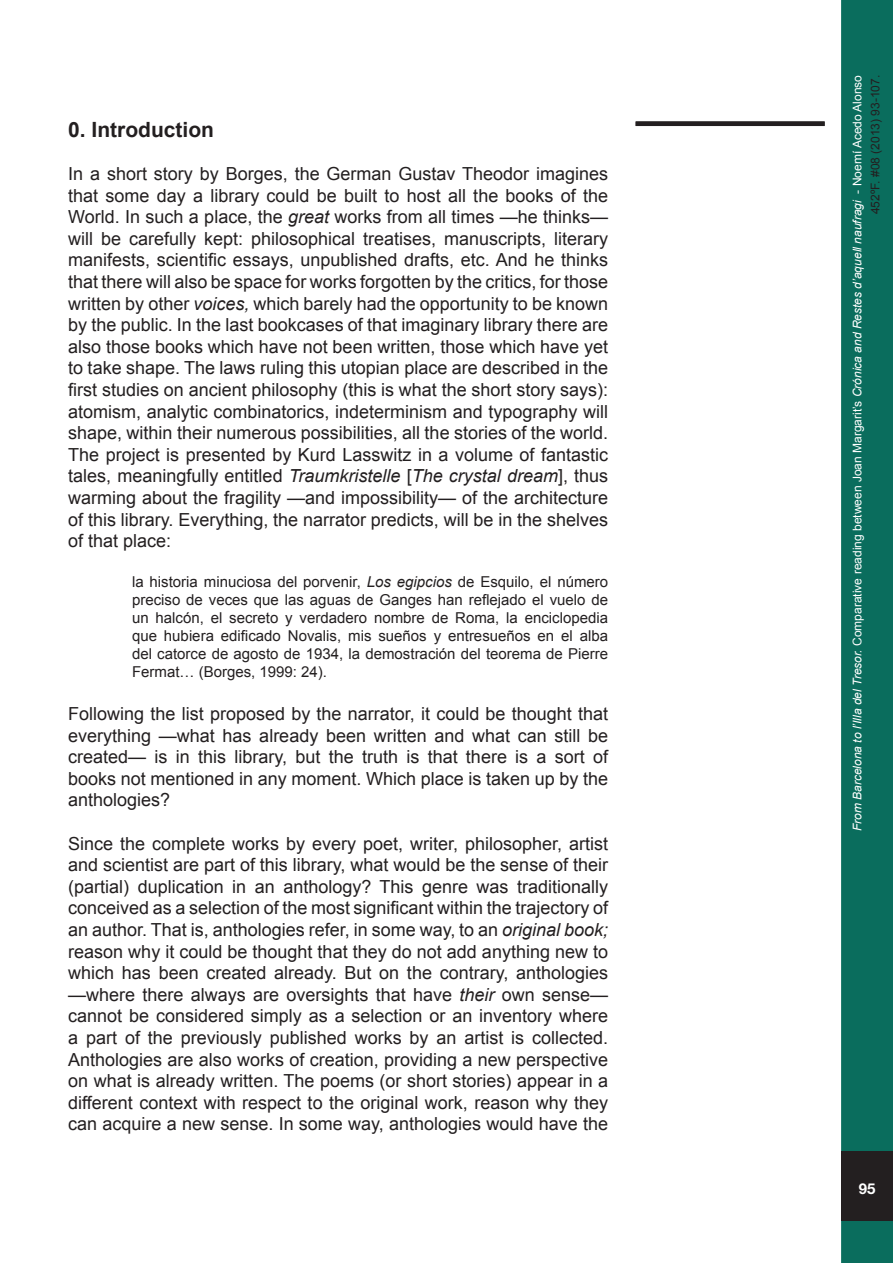
<style>
.page{position:relative;width:893px;height:1263px;background:#fff}
.page>*{position:absolute;margin:0;border:0;box-sizing:border-box;transform-origin:0 0}
.t1{font:700 21px "Arial";color:#231f20}
.t2{font:18px/21.6px "Arial";color:#231f20;text-align:justify}
.t3{font:15px/18px "Arial";color:#231f20;text-align:justify}
.t4{font:700 15px "Helvetica Neue";color:#fff}
.t5{font:italic 12px "Arial";color:#fff}
.t6{font:12px "Arial";color:#231f20}
.s1{font-style:inherit}
.s2{font-style:italic}
.s3{font-style:normal}
</style>
<div class="page">
<div style="left:843px;top:2px;width:48px;height:1259px;background:#0a6d5d"></div>
<div style="left:841px;top:0;width:52px;height:1263px;border:3px solid #0a6d5d"></div>
<div style="left:841px;top:1151px;width:52px;height:70px;background:#231f20"></div>
<div style="left:636px;top:121px;width:189px;height:5px;background:#231f20"></div>
<p class="t1" style="left:68px;top:115px;width:147px"><span class="s1">0. I</span>ntroduction</p>
<p class="t2" style="left:68px;top:163px;width:541px">In a short story by Borges, the German Gustav Theodor imagines that some day a library could be built to host all the books of the World. In such a place, the <span class="s2">great</span> works from all times —he thinks— will be carefully kept: philosophical treatises, manuscripts, literary manifests, scientific essays, unpublished drafts, etc. And he thinks that there will also be space for works forgotten by the critics, for those written by other <span class="s2">voices,</span> which barely had the opportunity to be known by the public. In the last bookcases of that imaginary library there are also those books which have not been written, those which have yet to take shape. The laws ruling this utopian place are described in the first studies on ancient philosophy (this is what the short story says): atomism, analytic combinatorics, indeterminism and typography will shape, within their numerous possibilities, all the stories of the world.<br>The project is presented by Kurd Lasswitz in a volume of fantastic tales, meaningfully entitled <span class="s2">Traumkristelle</span> [<span class="s2">The crystal dream</span>], thus warming about the fragility —and impossibility— of the architecture of this library. Everything, the narrator predicts, will be in the shelves of that place:</p>
<p class="t3" style="left:132px;top:573px;width:478px">la historia minuciosa del porvenir, <span class="s2">Los egipcios</span> de Esquilo, el número preciso de veces que las aguas de Ganges han reflejado el vuelo de un halcón, el secreto y verdadero nombre de Roma, la enciclopedia que hubiera edificado Novalis, mis sueños y entresueños en el alba del catorce de agosto de 1934, la demostración del teorema de Pierre Fermat… (Borges, 1999: 24).</p>
<p class="t2" style="left:68px;top:703px;width:541px">Following the list proposed by the narrator, it could be thought that everything —what has already been written and what can still be created— is in this library, but the truth is that there is a sort of books not mentioned in any moment. Which place is taken up by the anthologies?</p>
<p class="t2" style="left:68px;top:833px;width:541px">Since the complete works by every poet, writer, philosopher, artist and scientist are part of this library, what would be the sense of their (partial) duplication in an anthology? This genre was traditionally conceived as a selection of the most significant within the trajectory of an author. That is, anthologies refer, in some way, to an <span class="s2">original book; </span>reason why it could be thought that they do not add anything new to which has been created already. But on the contrary, anthologies —where there always are oversights that have <span class="s2">their</span> own sense— cannot be considered simply as a selection or an inventory where a part of the previously published works by an artist is collected.<br>Anthologies are also works of creation, providing a new perspective on what is already written. The poems (or short stories) appear in a different context with respect to the original work, reason why they can acquire a new sense. In some way, anthologies would have the</p>
<p class="t5" style="left:850px;top:831px;width:758px;rotate:-90deg">From Barcelona to l’Illa del Tresor. <span class="s3">Comparative reading between Joan Margarit’s</span> Crónica and Restes d’aquell naufragi <span class="s3">- Noemí Acedo Alonso</span></p>
<p class="t6" style="left:868px;top:214px;width:141px;rotate:-90deg">452ºF. #08 (2013) 93-107.</p>
<p class="t4" style="left:859px;top:1179px;width:18px">95</p>
</div>
